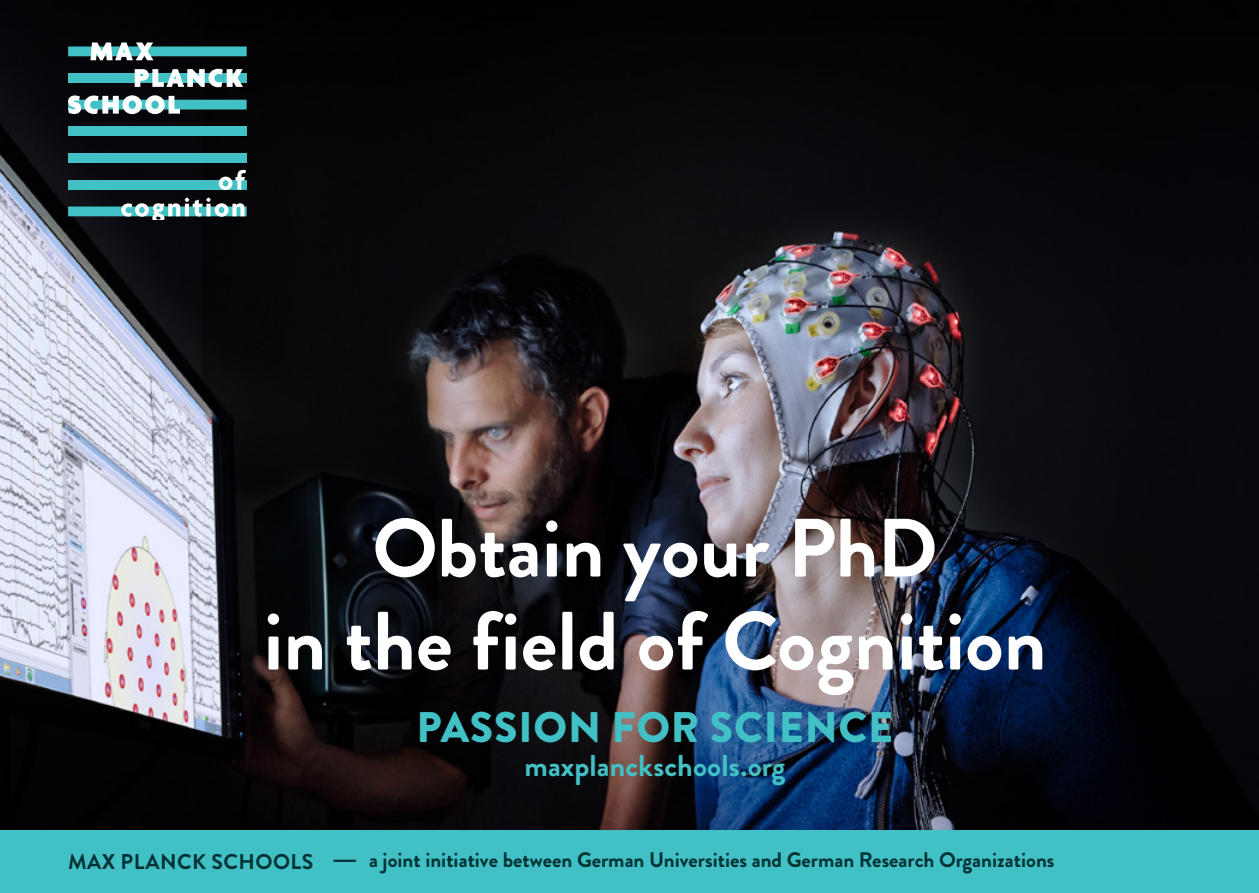
<style>
.page{position:relative;width:1259px;height:893px;background:#fff}
.page>*{position:absolute;margin:0;border:0;box-sizing:border-box;transform-origin:0 0}
.t1{font:700 82.5px/93px "Brandon Grotesque";color:#fff;text-align:center}
.t2{font:900 42.6px "Brandon Grotesque";letter-spacing:.02em;color:#41c1c6}
.t3{font:700 30px "Brandon Grotesque";letter-spacing:.005em;color:#41c1c6}
.t4{font:700 21.3px "Brandon Grotesque";letter-spacing:.02em;color:#003235}
.t5{font:700 21px "Brandon Grotesque";color:#003235}
</style>
<div class="page">
<img style="left:0;top:0;width:1259px;height:830px">
<div style="left:0;top:830px;width:1259px;height:63px;background:#41c1c6"></div>
<div style="left:68px;top:180px;width:179px;height:10px;background:#41c1c6"></div>
<div style="left:68px;top:153px;width:179px;height:10px;background:#41c1c6"></div>
<div style="left:68px;top:126px;width:179px;height:10px;background:#41c1c6"></div>
<svg style="left:219px;top:170px;width:27px;height:20px"></svg>
<svg style="left:68px;top:198px;width:179px;height:21px"></svg>
<div style="left:68px;top:73px;width:179px;height:10px;background:#41c1c6"></div>
<svg style="left:68px;top:43px;width:179px;height:17px"></svg>
<svg style="left:135px;top:69px;width:108px;height:18px"></svg>
<svg style="left:68px;top:95px;width:179px;height:19px"></svg>
<hr style="left:333px;top:860px;width:23px;height:2px;background:#003235">
<h1 class="t1" style="left:263px;top:503px;width:784px">Obtain your PhD<br>in the field of Cognition</h1>
<h2 class="t2" style="left:416px;top:697px;width:478px">PASSION FOR SCIENCE</h2>
<h3 class="t3" style="left:524px;top:744px;width:262px">maxplanckschools.org</h3>
<p class="t4" style="left:68px;top:847px;width:247px">MAX PLANCK SCHOOLS</p>
<p class="t5" style="left:369px;top:845px;width:687px">a joint initiative between German Universities and German Research Organizations</p>
</div>
